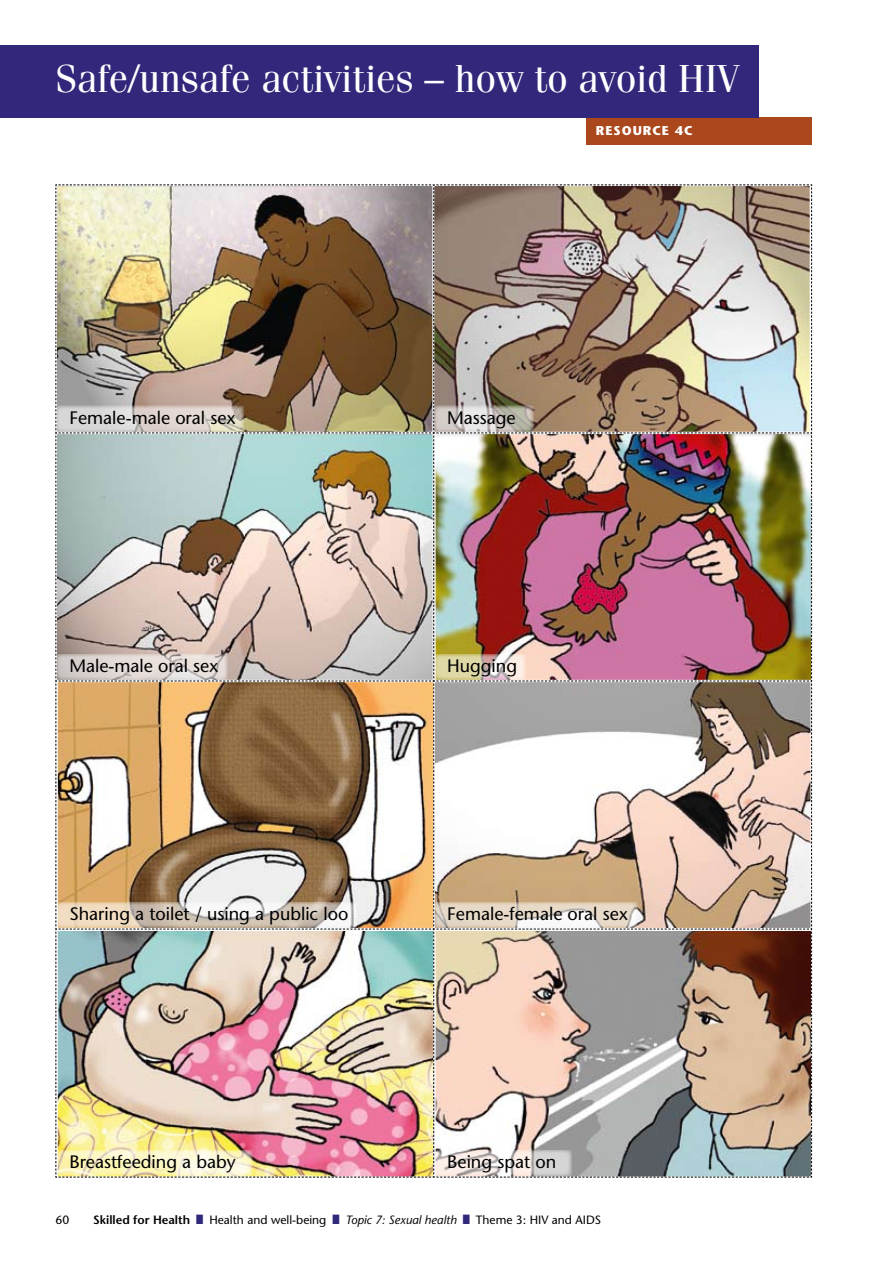
<style>
.page{position:relative;width:893px;height:1263px;background:#fff}
.page>*{position:absolute;margin:0;border:0;box-sizing:border-box;transform-origin:0 0}
.t1{font:39px "Fenice";color:#fff}
.t2{font:500 18px "Stone Sans Std";color:#000}
.t3{font:700 12.75px "Stone Sans Std";letter-spacing:.08em;color:#fff}
.t4{font:500 12px "Stone Sans Std";color:#000}
.s1{font-weight:600}
.s2{color:#31287b}
.s3{font-style:italic}
</style>
<div class="page">
<div style="left:587px;top:117px;width:225px;height:27px;background:#ab471c"></div>
<div style="left:0;top:45px;width:759px;height:72px;background:#31287b"></div>
<img style="left:55px;top:184px;width:757px;height:994px">
<h1 class="t1" style="left:56px;top:55px;width:686px">Safe/unsafe activities – how to avoid HIV</h1>
<p class="t3" style="left:596px;top:123px;width:98px">RESOURCE 4C</p>
<p class="t2" style="left:69px;top:407px;width:168px">Female-male oral sex</p>
<p class="t2" style="left:447px;top:407px;width:70px">Massage</p>
<p class="t2" style="left:69px;top:655px;width:151px">Male-male oral sex</p>
<p class="t2" style="left:447px;top:655px;width:71px">Hugging</p>
<p class="t2" style="left:69px;top:903px;width:280px">Sharing a toilet / using a public loo</p>
<p class="t2" style="left:447px;top:903px;width:182px">Female-female oral sex</p>
<p class="t2" style="left:69px;top:1151px;width:168px">Breastfeeding a baby</p>
<p class="t2" style="left:447px;top:1151px;width:111px">Being spat on</p>
<p class="t4" style="left:56px;top:1212px;width:15px">60</p>
<p class="t4" style="left:93px;top:1212px;width:509px"><span class="s1">Skilled for Health</span> <span class="s2">■</span> Health and well-being <span class="s2">■</span> <span class="s3">Topic 7: Sexual health</span> <span class="s2">■</span> Theme 3: HIV and AIDS</p>
</div>
